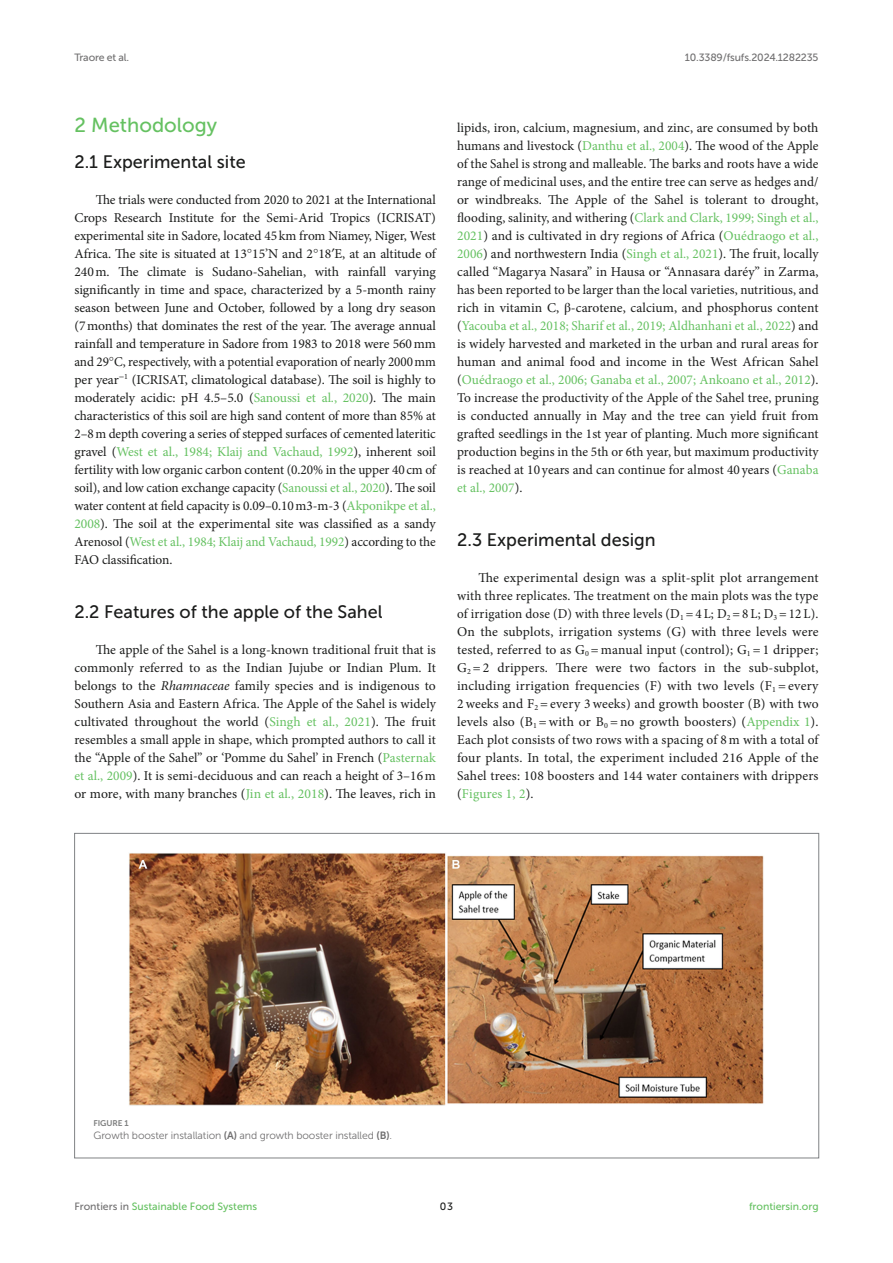
<style>
.page{position:relative;width:893px;height:1263px;background:#fff}
.page>*{position:absolute;margin:0;border:0;box-sizing:border-box;transform-origin:0 0}
.HEAD_1{font:20.25px "Museo Sans 500";color:#65c161}
.HEAD_2{font:18px "Museo Sans 500";color:#1b1c1b}
.HEAD_2_after_HEAD_1{font:18px "Museo Sans 500";color:#1b1c1b}
.TEXT_FLUSH{font:13.5px/18px "Minion Pro";color:#1b1c1b;text-align:justify}
.FIG_LEG{font:10.5px "Museo Sans 300";letter-spacing:-.01em;color:#706f70}
.t1{font:10.5px "Museo Sans 500";color:#65c161}
.t2{font:10.5px "Museo Sans 500";letter-spacing:-.015em;color:#706f70}
.t3{font:10.5px "Museo Sans 500";color:#1b1c1b}
.FIG_HD{font:8.25px "Museo Sans 700";letter-spacing:-.01em;color:#7e7f7f}
.s1{font-family:"STIX"}
.s2{font-family:"Gentium Plus"}
.s3{color:#65c161}
.s4{font-style:italic}
.s5{font-family:"STIX General"}
.s6{font-family:"Museo Sans 700"}
.s7{color:#706f70}
</style>
<div class="page">
<img style="left:129px;top:853px;width:635px;height:253px">
<p class="t2" style="left:74px;top:51px;width:56px">Traore et al.</p>
<p class="t2" style="left:685px;top:51px;width:135px">10.3389/fsufs.2024.1282235</p>
<p class="HEAD_1" style="left:74px;top:114px;width:144px">2 Methodology</p>
<p class="HEAD_2_after_HEAD_1" style="left:74px;top:152px;width:173px">2.1 Experimental site</p>
<p class="TEXT_FLUSH" style="left:74px;top:191px;width:363px;text-indent:21px">The trials were conducted from 2020 to 2021 at the International Crops Research Institute for the Semi-Arid Tropics (ICRISAT) experimental site in Sadore, located 45km from Niamey, Niger, West Africa. The site is situated at 13<span class="s1">°</span>15’N and 2<span class="s1">°</span>18<span class="s2">′</span>E, at an altitude of 240m. The climate is Sudano-Sahelian, with rainfall varying significantly in time and space, characterized by a 5-month rainy season between June and October, followed by a long dry season (7months) that dominates the rest of the year. The average annual rainfall and temperature in Sadore from 1983 to 2018 were 560mm and 29<span class="s1">°</span>C, respectively, with a potential evaporation of nearly 2000mm per year<sup>−</sup><sup>1</sup> (ICRISAT, climatological database). The soil is highly to moderately acidic: pH 4.5–5.0 (<span class="s3">Sanoussi et al., 2020</span>). The main characteristics of this soil are high sand content of more than 85% at 2–8m depth covering a series of stepped surfaces of cemented lateritic gravel (<span class="s3">West et al., 1984; Klaij and Vachaud, 1992</span>), inherent soil fertility with low organic carbon content (0.20% in the upper 40cm of soil), and low cation exchange capacity (<span class="s3">Sanoussi et al., 2020</span>). The soil water content at field capacity is 0.09–0.10m3-m-3 (<span class="s3">Akponikpe et al., 2008</span>). The soil at the experimental site was classified as a sandy Arenosol (<span class="s3">West et al., 1984; Klaij and Vachaud, 1992</span>) according to the FAO classification.</p>
<p class="HEAD_2" style="left:74px;top:602px;width:310px">2.2 Features of the apple of the Sahel</p>
<p class="TEXT_FLUSH" style="left:74px;top:641px;width:363px;text-indent:21px">The apple of the Sahel is a long-known traditional fruit that is commonly referred to as the Indian Jujube or Indian Plum. It belongs to the <span class="s4">Rhamnaceae</span> family species and is indigenous to Southern Asia and Eastern Africa. The Apple of the Sahel is widely cultivated throughout the world (<span class="s3">Singh et al., 2021</span>). The fruit resembles a small apple in shape, which prompted authors to call it the “Apple of the Sahel” or ‘Pomme du Sahel’ in French (<span class="s3">Pasternak et al., 2009</span>). It is semi-deciduous and can reach a height of 3–16m or more, with many branches (<span class="s3">Jin et al., 2018</span>). The leaves, rich in</p>
<p class="TEXT_FLUSH" style="left:457px;top:119px;width:363px">lipids, iron, calcium, magnesium, and zinc, are consumed by both humans and livestock (<span class="s3">Danthu et al., 2004</span>). The wood of the Apple of the Sahel is strong and malleable. The barks and roots have a wide range of medicinal uses, and the entire tree can serve as hedges and/ or windbreaks. The Apple of the Sahel is tolerant to drought, flooding, salinity, and withering (<span class="s3">Clark and Clark, 1999; Singh et al., 2021</span>) and is cultivated in dry regions of Africa (<span class="s3">Ouédraogo et al., 2006</span>) and northwestern India (<span class="s3">Singh et al., 2021</span>). The fruit, locally called “Magarya Nasara” in Hausa or “Annasara daréy” in Zarma, has been reported to be larger than the local varieties, nutritious, and rich in vitamin C, <span class="s5">β</span>-carotene, calcium, and phosphorus content (<span class="s3">Yacouba et al., 2018; Sharif et al., 2019; Aldhanhani et al., 2022</span>) and is widely harvested and marketed in the urban and rural areas for human and animal food and income in the West African Sahel (<span class="s3">Ouédraogo et al., 2006; Ganaba et al., 2007; Ankoano et al., 2012</span>).<br>To increase the productivity of the Apple of the Sahel tree, pruning is conducted annually in May and the tree can yield fruit from grafted seedlings in the 1st year of planting. Much more significant production begins in the 5th or 6th year, but maximum productivity is reached at 10 years and can continue for almost 40 years (<span class="s3">Ganaba et al., 2007</span>).</p>
<p class="HEAD_2" style="left:457px;top:530px;width:200px">2.3 Experimental design</p>
<p class="TEXT_FLUSH" style="left:457px;top:569px;width:363px;text-indent:21px">The experimental design was a split-split plot arrangement with three replicates. The treatment on the main plots was the type of irrigation dose (D) with three levels (D<sub>1</sub> = 4 L; D<sub>2</sub> = 8 L; D<sub>3</sub> = 12 L).<br>On the subplots, irrigation systems (G) with three levels were tested, referred to as G<sub>0</sub> = manual input (control); G<sub>1</sub> = 1 dripper; G<sub>2</sub> = 2 drippers. There were two factors in the sub-subplot, including irrigation frequencies (F) with two levels (F<sub>1</sub> = every 2weeks and F<sub>2</sub> = every 3weeks) and growth booster (B) with two levels also (B<sub>1</sub> =with or B<sub>0</sub> = no growth boosters) (<span class="s3">Appendix 1</span>).<br>Each plot consists of two rows with a spacing of 8 m with a total of four plants. In total, the experiment included 216 Apple of the Sahel trees: 108 boosters and 144 water containers with drippers (<span class="s3">Figures 1, 2</span>).</p>
<p class="FIG_HD" style="left:94px;top:1118px;width:37px">FIGURE 1</p>
<p class="FIG_LEG" style="left:94px;top:1130px;width:300px">Growth booster installation <span class="s6">(A)</span> and growth booster installed <span class="s6">(B)</span>.</p>
<p class="t1" style="left:74px;top:1200px;width:184px"><span class="s7">Frontiers in</span> Sustainable Food Systems</p>
<p class="t3" style="left:440px;top:1200px;width:15px">03</p>
<p class="t1" style="left:749px;top:1200px;width:71px">frontiersin.org</p>
</div>
